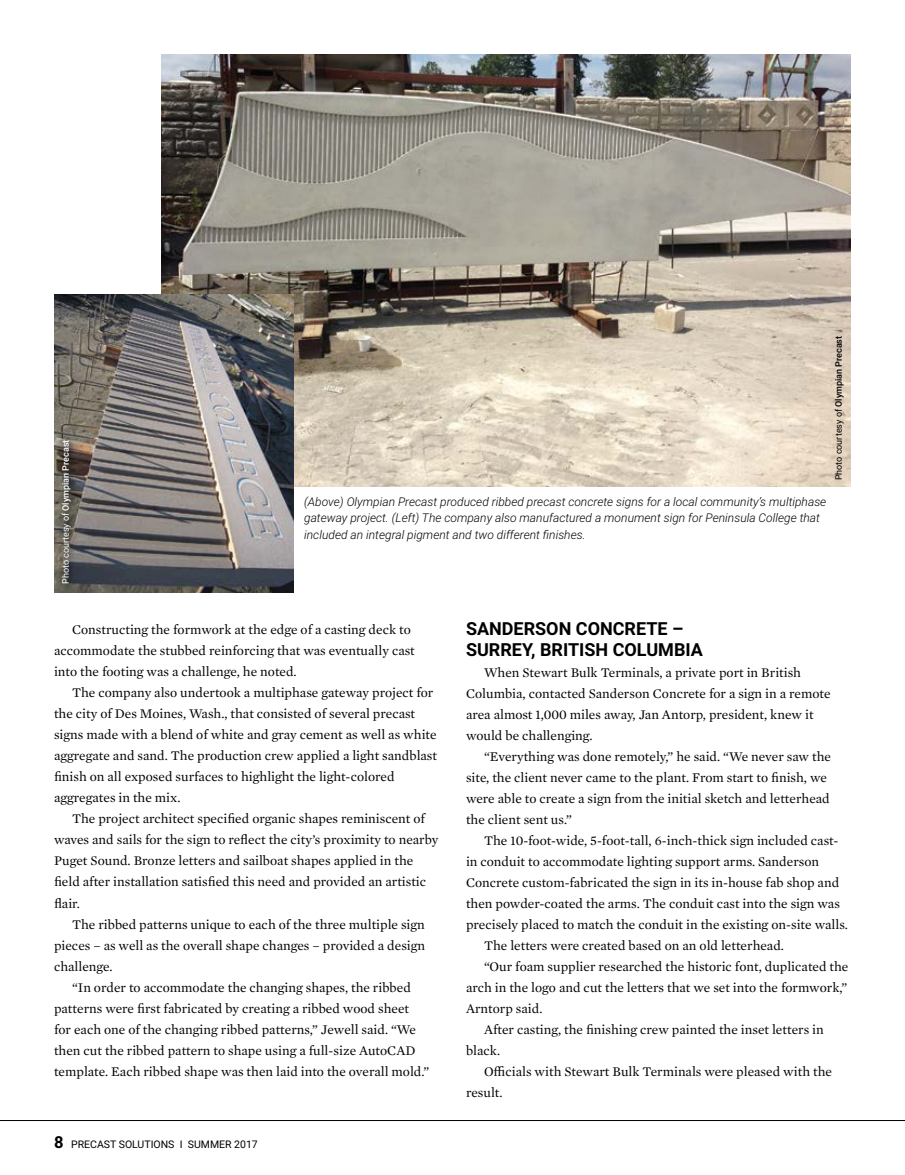
<style>
.page{position:relative;width:905px;height:1175px;background:#fff}
.page>*{position:absolute;margin:0;border:0;box-sizing:border-box;transform-origin:0 0}
.t1{font:700 18px/21px "Roboto";color:#000}
.t2{font:13.5px/21px "Mercury Text G1";color:#000}
.t3{font:italic 300 12px/16.5px "Roboto";color:#000}
.t4{font:10.5px "Roboto";color:#000}
.t5{font:9px "Roboto";color:#fff}
.t6{font:9px "Roboto";color:#000}
.s1{font-weight:500}
.s2{font-weight:700;font-size:16.5px}
</style>
<div class="page">
<hr style="left:0;top:1120px;width:904px;height:1px;background:#000">
<img style="left:161px;top:54px;width:689px;height:432px">
<img style="left:54px;top:294px;width:240px;height:298px">
<svg style="left:57px;top:435px;width:21px;height:156px;background:#5a564f"></svg>
<p class="t5" style="left:59px;top:584px;width:146px;rotate:-90deg">Photo courtesy of <span class="s1">Olympian Precast</span></p>
<p class="t3" style="left:304px;top:493px;width:523px">(Above) Olympian Precast produced ribbed precast concrete signs for a local community’s multiphase gateway project. (Left) The company also manufactured a monument sign for Peninsula College that included an integral pigment and two different finishes.</p>
<p class="t6" style="left:832px;top:480px;width:146px;rotate:-90deg">Photo courtesy of <span class="s1">Olympian Precast</span></p>
<p class="t2" style="left:54px;top:618px;width:362px;text-indent:18px">Constructing the formwork at the edge of a casting deck to accommodate the stubbed reinforcing that was eventually cast into the footing was a challenge, he noted.</p>
<p class="t2" style="left:54px;top:681px;width:384px;text-indent:18px">The company also undertook a multiphase gateway project for the city of Des Moines, Wash., that consisted of several precast signs made with a blend of white and gray cement as well as white aggregate and sand. The production crew applied a light sandblast finish on all exposed surfaces to highlight the light-colored aggregates in the mix.</p>
<p class="t2" style="left:54px;top:807px;width:386px;text-indent:18px">The project architect specified organic shapes reminiscent of waves and sails for the sign to reflect the city’s proximity to nearby Puget Sound. Bronze letters and sailboat shapes applied in the field after installation satisfied this need and provided an artistic flair.</p>
<p class="t2" style="left:54px;top:912px;width:372px;text-align:justify;text-indent:18px">The ribbed patterns unique to each of the three multiple sign pieces – as well as the overall shape changes – provided a design challenge.</p>
<p class="t2" style="left:54px;top:975px;width:377px;text-indent:18px">“In order to accommodate the changing shapes, the ribbed patterns were first fabricated by creating a ribbed wood sheet for each one of the changing ribbed patterns,” Jewell said. “We then cut the ribbed pattern to shape using a full-size AutoCAD template. Each ribbed shape was then laid into the overall mold.”</p>
<p class="t4" style="left:54px;top:1137px;width:205px"><span class="s2">8</span> PRECAST SOLUTIONS I SUMMER 2017</p>
<h1 class="t1" style="left:466px;top:617px;width:238px">SANDERSON CONCRETE –<br>SURREY, BRITISH COLUMBIA</h1>
<p class="t2" style="left:466px;top:661px;width:366px;text-indent:18px">When Stewart Bulk Terminals, a private port in British Columbia, contacted Sanderson Concrete for a sign in a remote area almost 1,000 miles away, Jan Antorp, president, knew it would be challenging.</p>
<p class="t2" style="left:466px;top:745px;width:366px;text-indent:18px">“Everything was done remotely,” he said. “We never saw the site, the client never came to the plant. From start to finish, we were able to create a sign from the initial sketch and letterhead the client sent us.”</p>
<p class="t2" style="left:484px;top:829px;width:356px">The 10-foot-wide, 5-foot-tall, 6-inch-thick sign included cast-</p>
<p class="t2" style="left:466px;top:850px;width:354px">in conduit to accommodate lighting support arms. Sanderson</p>
<p class="t2" style="left:466px;top:871px;width:375px">Concrete custom-fabricated the sign in its in-house fab shop and</p>
<p class="t2" style="left:466px;top:892px;width:375px">then powder-coated the arms. The conduit cast into the sign was</p>
<p class="t2" style="left:466px;top:913px;width:383px">precisely placed to match the conduit in the existing on-site walls.</p>
<p class="t2" style="left:484px;top:934px;width:301px">The letters were created based on an old letterhead.</p>
<p class="t2" style="left:484px;top:955px;width:366px">“Our foam supplier researched the historic font, duplicated the</p>
<p class="t2" style="left:466px;top:976px;width:383px">arch in the logo and cut the letters that we set into the formwork,”</p>
<p class="t2" style="left:466px;top:997px;width:78px">Arntorp said.</p>
<p class="t2" style="left:484px;top:1018px;width:341px">After casting, the finishing crew painted the inset letters in</p>
<p class="t2" style="left:466px;top:1039px;width:36px">black.</p>
<p class="t2" style="left:484px;top:1060px;width:349px">Officials with Stewart Bulk Terminals were pleased with the</p>
<p class="t2" style="left:466px;top:1081px;width:38px">result.</p>
</div>
